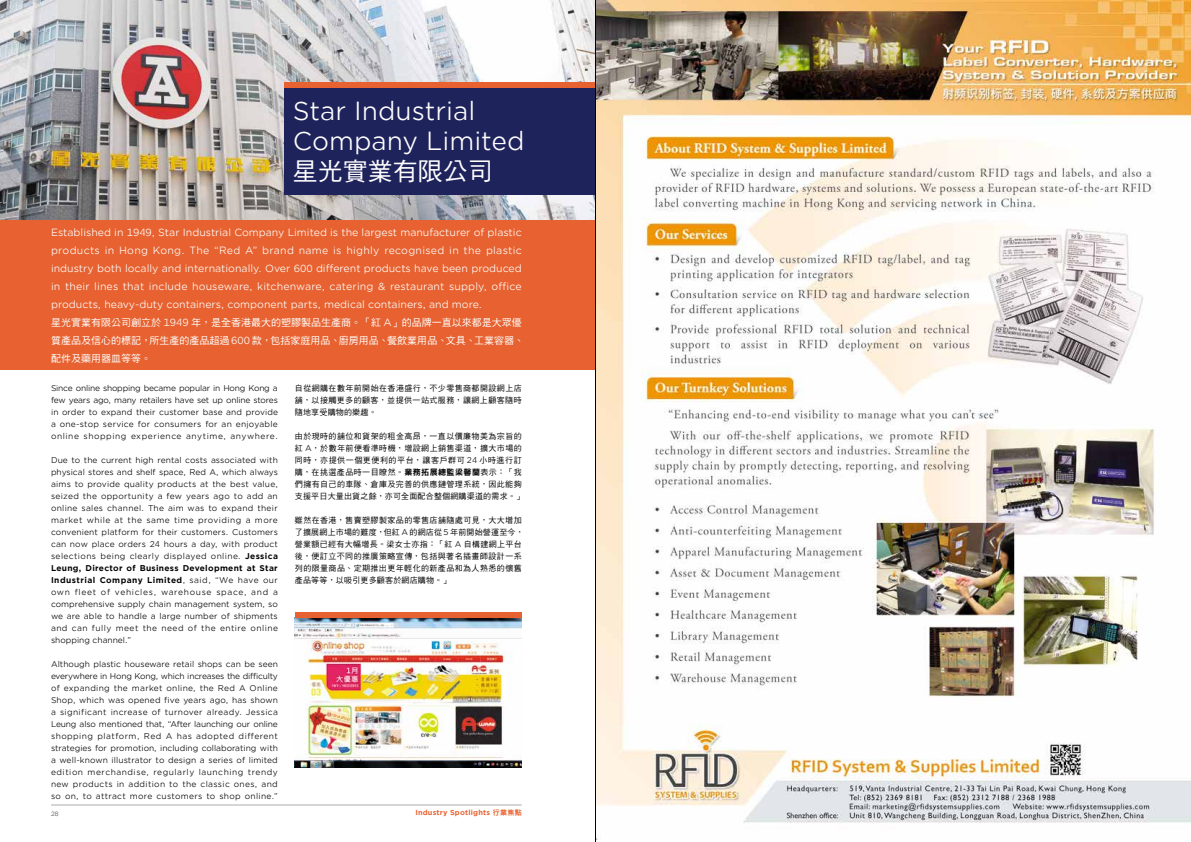
<style>
.page{position:relative;width:1191px;height:842px;background:#fff}
.page>*{position:absolute;margin:0;border:0;box-sizing:border-box;transform-origin:0 0}
.t1{font:25px/30px "Gotham Office";color:#fff}
.t2{font:25px "DF Hei Std W5";color:#fff}
.t3{font:10px/18px "Gotham Office";color:#fff;text-align:justify}
.t4{font:10px/18px "DF Hei Std W5";color:#fff}
.t5{font:8px/12px "Gotham Office";letter-spacing:.04em;color:#000;text-align:justify}
.t6{font:8px/12px "DF Hei Std W5";letter-spacing:.055em;color:#000}
.t7{font:700 7px "Gotham Office";letter-spacing:.025em;color:#e76230}
.t8{font:6px "Gotham Office";color:#464646}
.s1{font-family:"Gotham Office"}
.s2{font-weight:700}
.s3{font-family:"DF Hei Std W9"}
.s4{font-family:"DF Hei Std W9";font-weight:400}
</style>
<div class="page">
<hr style="left:51px;top:804px;width:471px;height:1px;background:#acacac">
<img style="left:596px;top:0;width:595px;height:839px">
<img style="left:295px;top:618px;width:227px;height:150px">
<div style="left:295px;top:612px;width:227px;height:6px;background:#e76230"></div>
<img style="left:0;top:0;width:595px;height:220px">
<div style="left:0;top:220px;width:595px;height:5px;background:#e76230"></div>
<div style="left:284px;top:82px;width:311px;height:6px;background:#e76230"></div>
<div style="left:284px;top:88px;width:311px;height:106px;background:#1f235c"></div>
<div style="left:0;top:223px;width:595px;height:147px;background:#e76230"></div>
<hr style="left:595px;top:0;width:1px;height:842px;background:#000">
<h1 class="t1" style="left:293px;top:95px;width:233px">Star Industrial<br>Company Limited</h1>
<h1 class="t2" style="left:293px;top:158px;width:201px">星光實業有限公司</h1>
<p class="t3" style="left:51px;top:223px;width:472px">Established in 1949, Star Industrial Company Limited is the largest manufacturer of plastic products in Hong Kong. The “Red A” brand name is highly recognised in the plastic industry both locally and internationally. Over 600 different products have been produced in their lines that include houseware, kitchenware, catering &amp; restaurant supply, office products, heavy-duty containers, component parts, medical containers, and more.</p>
<p class="t4" style="left:51px;top:313px;width:475px">星光實業有限公司創立於 <span class="s1">1949</span> 年，是全香港最大的塑膠製品生產商。「紅 <span class="s1">A</span>」的品牌一直以來都是大眾優質產品及信心的標記，所生產的產品超過 <span class="s1">600</span> 款，包括家庭用品、廚房用品、餐飲業用品、文具、工業容器、配件及藥用器皿等等。</p>
<p class="t5" style="left:51px;top:382px;width:228px">Since online shopping became popular in Hong Kong a few years ago, many retailers have set up online stores in order to expand their customer base and provide a one-stop service for consumers for an enjoyable online shopping experience anytime, anywhere.</p>
<p class="t5" style="left:51px;top:454px;width:228px">Due to the current high rental costs associated with physical stores and shelf space, Red A, which always aims to provide quality products at the best value, seized the opportunity a few years ago to add an online sales channel. The aim was to expand their market while at the same time providing a more convenient platform for their customers. Customers can now place orders 24 hours a day, with product selections being clearly displayed online. <span class="s2">Jessica Leung, Director of Business Development at Star Industrial Company Limited</span>, said, “We have our own fleet of vehicles, warehouse space, and a comprehensive supply chain management system, so we are able to handle a large number of shipments and can fully meet the need of the entire online shopping channel.”</p>
<p class="t5" style="left:51px;top:658px;width:228px">Although plastic houseware retail shops can be seen everywhere in Hong Kong, which increases the difficulty of expanding the market online, the Red A Online Shop, which was opened five years ago, has shown a significant increase of turnover already. Jessica Leung also mentioned that, “After launching our online shopping platform, Red A has adopted different strategies for promotion, including collaborating with a well-known illustrator to design a series of limited edition merchandise, regularly launching trendy new products in addition to the classic ones, and so on, to attract more customers to shop online.”</p>
<p class="t8" style="left:51px;top:809px;width:9px">28</p>
<p class="t6" style="left:295px;top:382px;width:228px;text-align:justify">自從網購在數年前開始在香港盛行，不少零售商都開設網上店舖，以接觸更多的顧客，並提供一站式服務，讓網上顧客隨時隨地享受購物的樂趣。</p>
<p class="t6" style="left:295px;top:430px;width:230px">由於現時的舖位和貨架的租金高昂，一直以價廉物美為宗旨的紅 <span class="s1">A</span>，於數年前便看準時機，增設網上銷售渠道，擴大市場的同時，亦提供一個更便利的平台，讓客戶群可 <span class="s1">24</span> 小時進行訂購，在挑選產品時一目瞭然。<span class="s3">業務拓展總監梁馨蘭</span>表示：「我們擁有自己的車隊、倉庫及完善的供應鏈管理系統，因此能夠支援平日大量出貨之餘，亦可全面配合整個網購渠道的需求。」</p>
<p class="t6" style="left:295px;top:514px;width:230px">雖然在香港，售賣塑膠製家品的零售店舖隨處可見，大大增加了擴展網上市場的難度，但紅 <span class="s1">A</span> 的網店從 <span class="s1">5</span> 年前開始營運至今，營業額已經有大幅增長。梁女士亦指：「紅 <span class="s1">A</span> 自構建網上平台後，便訂立不同的推廣策略宣傳，包括與著名插畫師設計一系列的限量商品、定期推出更年輕化的新產品和為人熟悉的懷舊產品等等，以吸引更多顧客於網店購物。」</p>
<p class="t7" style="left:415px;top:808px;width:108px">Industry Spotlights <span class="s4">行業焦點</span></p>
</div>
